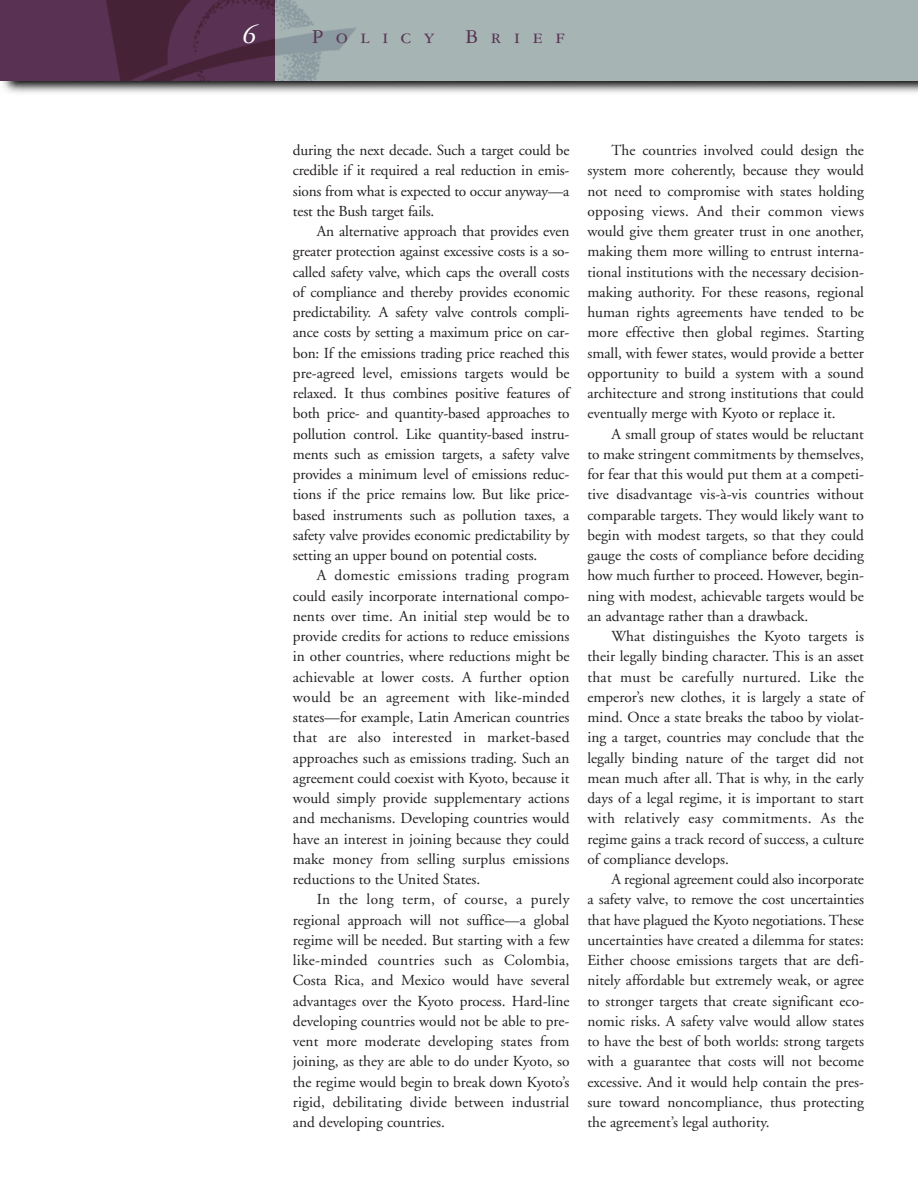
<style>
.page{position:relative;width:918px;height:1188px;background:#fff}
.page>*{position:absolute;margin:0;border:0;box-sizing:border-box;transform-origin:0 0}
.t1{font:italic 27px "Adobe Garamond";color:#fff}
.t2{font:21px "Garamond Three SC";letter-spacing:.6em;color:#593253}
.t3{font:15.3px/20.2px "Adobe Garamond";color:#231f1f;text-align:justify}
</style>
<div class="page">
<img style="left:2px;top:81px;width:916px;height:12px">
<div style="left:266px;top:0;width:652px;height:81px;background:#a6b4b4"></div>
<img style="left:275px;top:0;width:81px;height:81px">
<div style="left:0;top:0;width:275px;height:81px;background:#593253"></div>
<img style="left:106px;top:0;width:169px;height:81px">
<h1 class="t1" style="left:242px;top:23px;width:15px">6</h1>
<h2 class="t2" style="left:312px;top:29px;width:124px">Policy</h2>
<h2 class="t2" style="left:465px;top:29px;width:101px">Brief</h2>
<p class="t3" style="left:293px;top:142px;width:278px">during the next decade. Such a target could be credible if it required a real reduction in emis&shy;sions from what is expected to occur anyway—a test the Bush target fails.</p>
<p class="t3" style="left:293px;top:223px;width:278px;text-indent:24px">An alternative approach that provides even greater protection against excessive costs is a so&shy;called safety valve, which caps the overall costs of compliance and thereby provides economic predictability. A safety valve controls compli&shy;ance costs by setting a maximum price on car&shy;bon: If the emissions trading price reached this pre-agreed level, emissions targets would be relaxed. It thus combines positive features of both price- and quantity-based approaches to pollution control. Like quantity-based instru&shy;ments such as emission targets, a safety valve provides a minimum level of emissions reduc&shy;tions if the price remains low. But like price&shy;based instruments such as pollution taxes, a safety valve provides economic predictability by setting an upper bound on potential costs.</p>
<p class="t3" style="left:293px;top:567px;width:278px;text-indent:24px">A domestic emissions trading program could easily incorporate international compo&shy;nents over time. An initial step would be to provide credits for actions to reduce emissions in other countries, where reductions might be achievable at lower costs. A further option would be an agreement with like-minded states—for example, Latin American countries that are also interested in market-based approaches such as emissions trading. Such an agreement could coexist with Kyoto, because it would simply provide supplementary actions and mechanisms. Developing countries would have an interest in joining because they could make money from selling surplus emissions reductions to the United States.</p>
<p class="t3" style="left:293px;top:891px;width:278px;text-indent:24px">In the long term, of course, a purely regional approach will not suffice—a global regime will be needed. But starting with a few like-minded countries such as Colombia, Costa Rica, and Mexico would have several advantages over the Kyoto process. Hard-line developing countries would not be able to pre&shy;vent more moderate developing states from joining, as they are able to do under Kyoto, so the regime would begin to break down Kyoto’s rigid, debilitating divide between industrial and developing countries.</p>
<p class="t3" style="left:587px;top:142px;width:278px;text-indent:24px">The countries involved could design the system more coherently, because they would not need to compromise with states holding opposing views. And their common views would give them greater trust in one another, making them more willing to entrust interna&shy;tional institutions with the necessary decision&shy;making authority. For these reasons, regional human rights agreements have tended to be more effective then global regimes. Starting small, with fewer states, would provide a better opportunity to build a system with a sound architecture and strong institutions that could eventually merge with Kyoto or replace it.</p>
<p class="t3" style="left:587px;top:425px;width:278px;text-indent:24px">A small group of states would be reluctant to make stringent commitments by themselves, for fear that this would put them at a competi&shy;tive disadvantage vis-à-vis countries without comparable targets. They would likely want to begin with modest targets, so that they could gauge the costs of compliance before deciding how much further to proceed. However, begin&shy;ning with modest, achievable targets would be an advantage rather than a drawback.</p>
<p class="t3" style="left:587px;top:628px;width:278px;text-indent:24px">What distinguishes the Kyoto targets is their legally binding character. This is an asset that must be carefully nurtured. Like the emperor’s new clothes, it is largely a state of mind. Once a state breaks the taboo by violat&shy;ing a target, countries may conclude that the legally binding nature of the target did not mean much after all. That is why, in the early days of a legal regime, it is important to start with relatively easy commitments. As the regime gains a track record of success, a culture of compliance develops.</p>
<p class="t3" style="left:587px;top:871px;width:278px;text-indent:24px">A regional agreement could also incorporate a safety valve, to remove the cost uncertainties that have plagued the Kyoto negotiations. These uncertainties have created a dilemma for states:<br>Either choose emissions targets that are defi&shy;nitely affordable but extremely weak, or agree to stronger targets that create significant eco&shy;nomic risks. A safety valve would allow states to have the best of both worlds: strong targets with a guarantee that costs will not become excessive. And it would help contain the pres&shy;sure toward noncompliance, thus protecting the agreement’s legal authority.</p>
</div>
